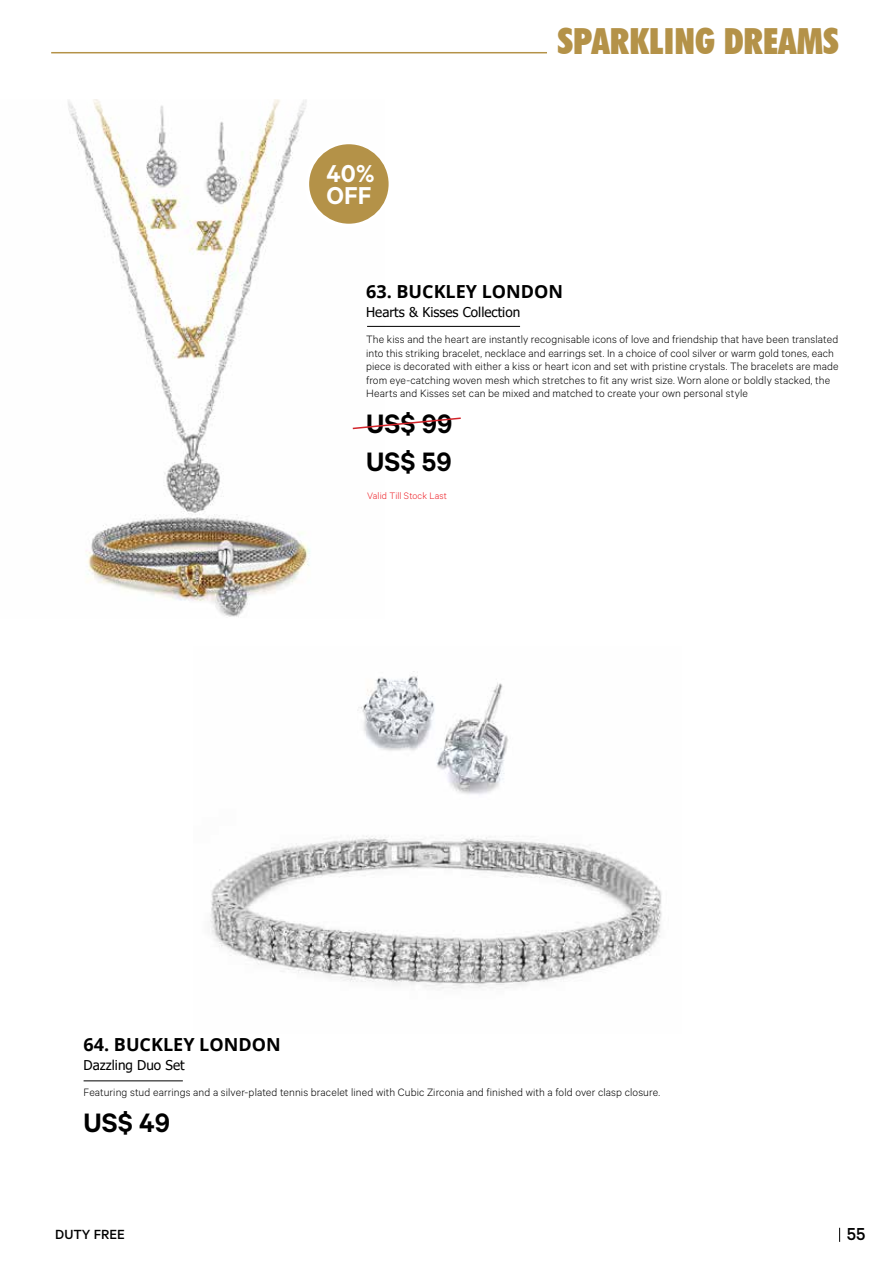
<style>
.page{position:relative;width:893px;height:1263px;background:#fff}
.page>*{position:absolute;margin:0;border:0;box-sizing:border-box;transform-origin:0 0}
.t1{font:900 condensed 36px "Futura BT";color:#b49248}
.t2{font:600 30px/37.5px "Calibre";color:#000}
.t3{font:600 27.45px/22px "Calibre";color:#fff}
.t4{font:500 19.5px "Calibre";color:#000}
.t5{font:700 18px "Open Sans";color:#000}
.t6{font:500 14.85px "Calibre";color:#000}
.t7{font:13.5px "Tahoma";color:#000}
.t8{font:300 12px/13.5px "Calibre";letter-spacing:.01em;color:#000}
.t9{font:300 10.5px "Calibre";letter-spacing:.01em;color:#ed1d24}
</style>
<div class="page">
<hr style="left:51px;top:52px;width:496px;height:1px;background:#b49248">
<svg style="left:839px;top:1228px;width:1px;height:14px"></svg>
<img style="left:210px;top:671px;width:452px;height:318px">
<img style="left:68px;top:99px;width:317px;height:518px">
<svg style="left:351px;top:417px;width:110px;height:13px"></svg>
<div style="left:305px;top:142px;width:85px;height:86px;background:#fff;border-radius:50%"></div>
<div style="left:309px;top:144px;width:80px;height:80px;background:#b49248;border-radius:50%"></div>
<hr style="left:367px;top:326px;width:153px;height:1px;background:#000">
<hr style="left:84px;top:1080px;width:99px;height:1px;background:#000">
<h3 class="t3" style="left:327px;top:161px;width:49px">40%<br>OFF</h3>
<h1 class="t1" style="left:558px;top:19px;width:283px">SPARKLING DREAMS</h1>
<h3 class="t5" style="left:366px;top:278px;width:199px">63. BUCKLEY LONDON</h3>
<p class="t7" style="left:366px;top:303px;width:156px">Hearts &amp; Kisses Collection</p>
<p class="t8" style="left:366px;top:332px;width:474px">The kiss and the heart are instantly recognisable icons of love and friendship that have been translated into this striking bracelet, necklace and earrings set. In a choice of cool silver or warm gold tones, each piece is decorated with either a kiss or heart icon and set with pristine crystals. The bracelets are made from eye-catching woven mesh which stretches to fit any wrist size. Worn alone or boldly stacked, the Hearts and Kisses set can be mixed and matched to create your own personal style</p>
<h2 class="t2" style="left:366px;top:404px;width:88px">US$ 99<br>US$ 59</h2>
<p class="t9" style="left:367px;top:490px;width:81px">Valid Till Stock Last</p>
<h3 class="t5" style="left:84px;top:1031px;width:199px">64. BUCKLEY LONDON</h3>
<p class="t7" style="left:84px;top:1056px;width:103px">Dazzling Duo Set</p>
<p class="t8" style="left:84px;top:1085px;width:578px">Featuring stud earrings and a silver-plated tennis bracelet lined with Cubic Zirconia and finished with a fold over clasp closure.</p>
<h2 class="t2" style="left:84px;top:1103px;width:88px">US$ 49</h2>
<p class="t6" style="left:55px;top:1225px;width:71px">DUTY FREE</p>
<h3 class="t4" style="left:847px;top:1223px;width:20px">55</h3>
</div>
